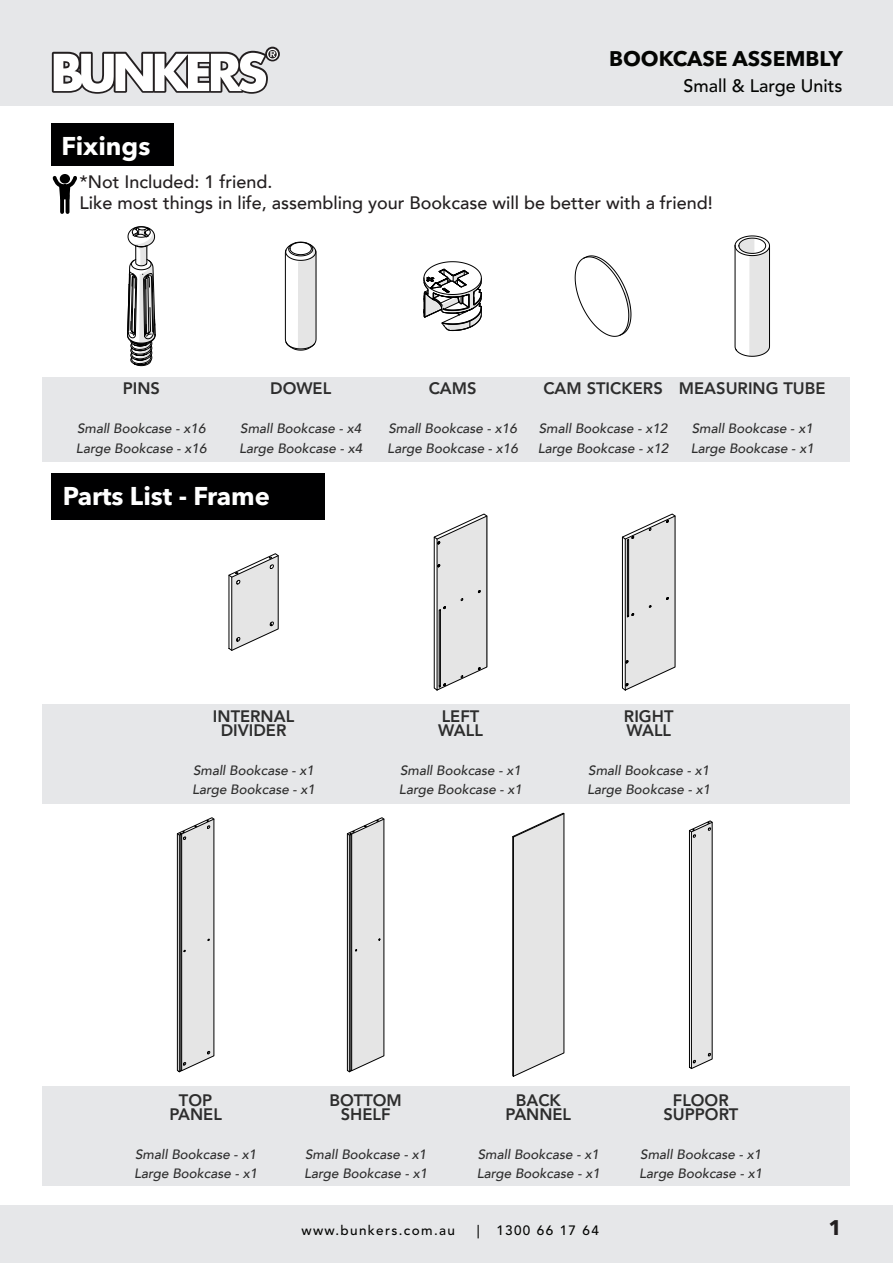
<style>
.page{position:relative;width:893px;height:1263px;background:#fff}
.page>*{position:absolute;margin:0;border:0;box-sizing:border-box;transform-origin:0 0}
.Paragraph_Style_4{font:700 25.5px "Avenir Next LT Pro";color:#fff}
.t1{font:700 21px "Avenir Next LT Pro";color:#040503}
.t2{font:700 21px "Avenir Next LT Pro";color:#231f20}
.BK_-_Text__Standard{font:500 18px/21.6px "Avenir LT";color:#231f20}
.t3{font:500 18px "Avenir LT Std";color:#040503}
.Body_Title{font:800 16.5px/13.5px "Avenir LT Std";color:#2d2d2d;text-align:center}
.Body_Title-2{font:italic 500 13.5px/19.5px "Avenir LT";color:#2d2d2d}
.t4{font:500 13.5px "Avenir LT Std";letter-spacing:.1em;color:#040503}
</style>
<div class="page">
<div style="left:43px;top:1086px;width:807px;height:100px;background:#e6e7e9"></div>
<div style="left:43px;top:377px;width:807px;height:84px;background:#e6e7e9"></div>
<div style="left:43px;top:704px;width:807px;height:100px;background:#e6e7e9"></div>
<div style="left:0;top:0;width:893px;height:106px;background:#e6e7e9"></div>
<div style="left:0;top:1205px;width:893px;height:58px;background:#e6e7e9"></div>
<svg style="left:52px;top:47px;width:228px;height:47px"></svg>
<div style="left:51px;top:473px;width:273px;height:46px;background:#000001"></div>
<div style="left:51px;top:123px;width:122px;height:43px;background:#000001"></div>
<svg style="left:52px;top:174px;width:25px;height:40px"></svg>
<svg style="left:423px;top:261px;width:59px;height:70px"></svg>
<svg style="left:285px;top:242px;width:32px;height:109px"></svg>
<svg style="left:734px;top:235px;width:36px;height:122px"></svg>
<svg style="left:127px;top:226px;width:29px;height:141px"></svg>
<svg style="left:512px;top:813px;width:52px;height:264px;background:#dbdbdb"></svg>
<svg style="left:689px;top:820px;width:23px;height:249px;background:#ccc"></svg>
<svg style="left:228px;top:553px;width:51px;height:98px"></svg>
<hr style="left:487px;top:516px;width:1px;height:151px;background:#2d2d2d">
<svg style="left:434px;top:513px;width:53px;height:178px;background:#d7d7d7"></svg>
<svg style="left:622px;top:513px;width:54px;height:178px;background:#d4d4d4"></svg>
<svg style="left:347px;top:817px;width:37px;height:255px;background:#cbcbcb"></svg>
<svg style="left:177px;top:817px;width:37px;height:255px;background:#cacaca"></svg>
<svg style="left:575px;top:255px;width:57px;height:82px"></svg>
<p class="Paragraph_Style_4" style="left:61px;top:130px;width:90px">Fixings</p>
<h2 class="t1" style="left:609px;top:46px;width:235px">BOOKCASE ASSEMBLY</h2>
<h3 class="t3" style="left:683px;top:75px;width:161px">Small &amp; Large Units</h3>
<p class="BK_-_Text__Standard" style="left:80px;top:171px;width:635px">*Not Included: 1 friend.<br>Like most things in life, assembling your Bookcase will be better with a friend!</p>
<p class="Body_Title" style="left:123px;top:382px;width:39px">PINS</p>
<p class="Body_Title-2" style="left:76px;top:419px;width:132px">Small Bookcase - x16<br>Large Bookcase - x16</p>
<p class="Body_Title" style="left:270px;top:382px;width:63px">DOWEL</p>
<p class="Body_Title-2" style="left:239px;top:419px;width:125px">Small Bookcase - x4<br>Large Bookcase - x4</p>
<p class="Paragraph_Style_4" style="left:63px;top:480px;width:209px">Parts List - Frame</p>
<p class="Body_Title" style="left:429px;top:382px;width:49px">CAMS</p>
<p class="Body_Title-2" style="left:387px;top:419px;width:132px">Small Bookcase - x16<br>Large Bookcase - x16</p>
<p class="Body_Title" style="left:543px;top:382px;width:121px">CAM STICKERS</p>
<p class="Body_Title-2" style="left:538px;top:419px;width:132px">Small Bookcase - x12<br>Large Bookcase - x12</p>
<p class="Body_Title" style="left:679px;top:382px;width:148px">MEASURING TUBE</p>
<p class="Body_Title-2" style="left:691px;top:419px;width:125px">Small Bookcase - x1<br>Large Bookcase - x1</p>
<p class="Body_Title" style="left:213px;top:710px;width:83px">INTERNAL<br>DIVIDER</p>
<p class="Body_Title-2" style="left:192px;top:761px;width:125px">Small Bookcase - x1<br>Large Bookcase - x1</p>
<p class="Body_Title" style="left:438px;top:710px;width:46px;text-align:left">LEFT<br>WALL</p>
<p class="Body_Title-2" style="left:399px;top:761px;width:125px">Small Bookcase - x1<br>Large Bookcase - x1</p>
<p class="Body_Title" style="left:624px;top:710px;width:51px;text-align:left">RIGHT<br>WALL</p>
<p class="Body_Title-2" style="left:587px;top:761px;width:125px">Small Bookcase - x1<br>Large Bookcase - x1</p>
<p class="Body_Title" style="left:169px;top:1094px;width:54px">TOP<br>PANEL</p>
<p class="Body_Title-2" style="left:134px;top:1145px;width:125px">Small Bookcase - x1<br>Large Bookcase - x1</p>
<p class="Body_Title" style="left:329px;top:1094px;width:74px">BOTTOM<br>SHELF</p>
<p class="Body_Title-2" style="left:304px;top:1145px;width:125px">Small Bookcase - x1<br>Large Bookcase - x1</p>
<p class="Body_Title" style="left:505px;top:1094px;width:67px">BACK<br>PANNEL</p>
<p class="Body_Title-2" style="left:477px;top:1145px;width:125px">Small Bookcase - x1<br>Large Bookcase - x1</p>
<p class="Body_Title" style="left:663px;top:1094px;width:76px">FLOOR<br>SUPPORT</p>
<p class="Body_Title-2" style="left:639px;top:1145px;width:125px">Small Bookcase - x1<br>Large Bookcase - x1</p>
<p class="t4" style="left:301px;top:1223px;width:155px">www.bunkers.com.au</p>
<p class="t4" style="left:477px;top:1223px;width:124px">| 1300 66 17 64</p>
<h2 class="t2" style="left:828px;top:1215px;width:15px">1</h2>
</div>
